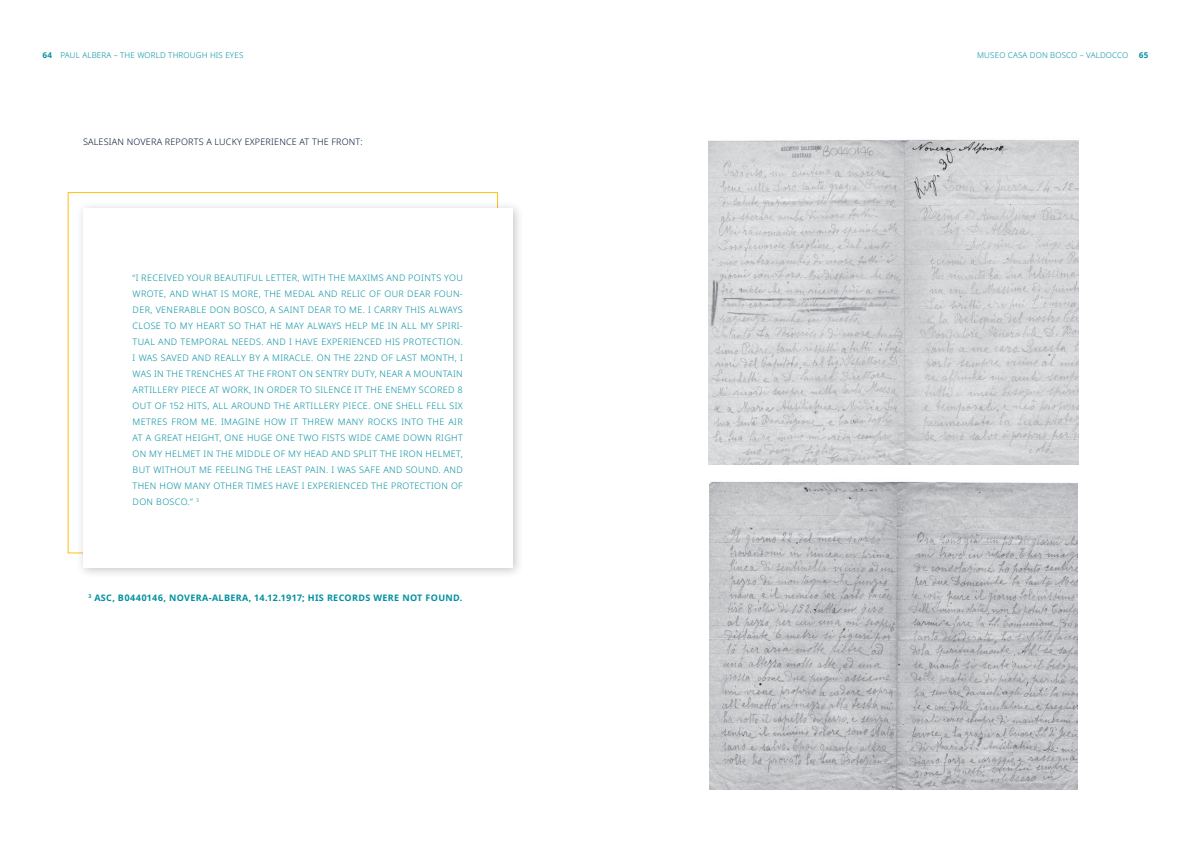
<style>
.page{position:relative;width:1191px;height:842px;background:#fff}
.page>*{position:absolute;margin:0;border:0;box-sizing:border-box;transform-origin:0 0}
.legendas_pequenas{font:300 9px/16px "Noto Sans";letter-spacing:.04em;color:#0090a0;text-align:justify}
.legendas_pequenas-2{font:700 9px "Noto Sans";letter-spacing:.04em;color:#0090a0}
.legendas_pequenas-3{font:300 9px "Noto Sans";letter-spacing:.02em;color:#001632}
.t1{font:300 8px "Noto Sans";letter-spacing:.02em;color:#0090a0}
.t2{font:700 8px "Noto Sans";color:#0090a0}
.s1{font-weight:700}
</style>
<div class="page">
<div style="left:75px;top:201px;width:449px;height:378px;background:#231f20;opacity:.25"></div>
<div style="left:83px;top:208px;width:429px;height:360px;background:#fff"></div>
<img style="left:708px;top:140px;width:370px;height:324px">
<img style="left:709px;top:481px;width:368px;height:309px">
<p class="t1" style="left:43px;top:50px;width:202px"><span class="s1">64</span> PAUL ALBERA – THE WORLD THROUGH HIS EYES</p>
<p class="t1" style="left:977px;top:50px;width:153px">MUSEO CASA DON BOSCO – VALDOCCO</p>
<p class="t2" style="left:1138px;top:50px;width:11px">65</p>
<p class="legendas_pequenas-3" style="left:83px;top:135px;width:281px">SALESIAN NOVERA REPORTS A LUCKY EXPERIENCE AT THE FRONT:</p>
<p class="legendas_pequenas" style="left:133px;top:270px;width:332px">“I RECEIVED YOUR BEAUTIFUL LETTER, WITH THE MAXIMS AND POINTS YOU WROTE, AND WHAT IS MORE, THE MEDAL AND RELIC OF OUR DEAR FOUN-DER, VENERABLE DON BOSCO, A SAINT DEAR TO ME. I CARRY THIS ALWAYS CLOSE TO MY HEART SO THAT HE MAY ALWAYS HELP ME IN ALL MY SPIRI-TUAL AND TEMPORAL NEEDS. AND I HAVE EXPERIENCED HIS PROTECTION.<br>I WAS SAVED AND REALLY BY A MIRACLE. ON THE 22ND OF LAST MONTH, I WAS IN THE TRENCHES AT THE FRONT ON SENTRY DUTY, NEAR A MOUNTAIN ARTILLERY PIECE AT WORK, IN ORDER TO SILENCE IT THE ENEMY SCORED 8<br>OUT OF 152 HITS, ALL AROUND THE ARTILLERY PIECE. ONE SHELL FELL SIX METRES FROM ME. IMAGINE HOW IT THREW MANY ROCKS INTO THE AIR AT A GREAT HEIGHT, ONE HUGE ONE TWO FISTS WIDE CAME DOWN RIGHT ON MY HELMET IN THE MIDDLE OF MY HEAD AND SPLIT THE IRON HELMET, BUT WITHOUT ME FEELING THE LEAST PAIN. I WAS SAFE AND SOUND. AND THEN HOW MANY OTHER TIMES HAVE I EXPERIENCED THE PROTECTION OF DON BOSCO.” <sup>3</sup></p>
<p class="legendas_pequenas-2" style="left:88px;top:591px;width:375px"><sup>3</sup> ASC, B0440146, NOVERA-ALBERA, 14.12.1917; HIS RECORDS WERE NOT FOUND.</p>
</div>
